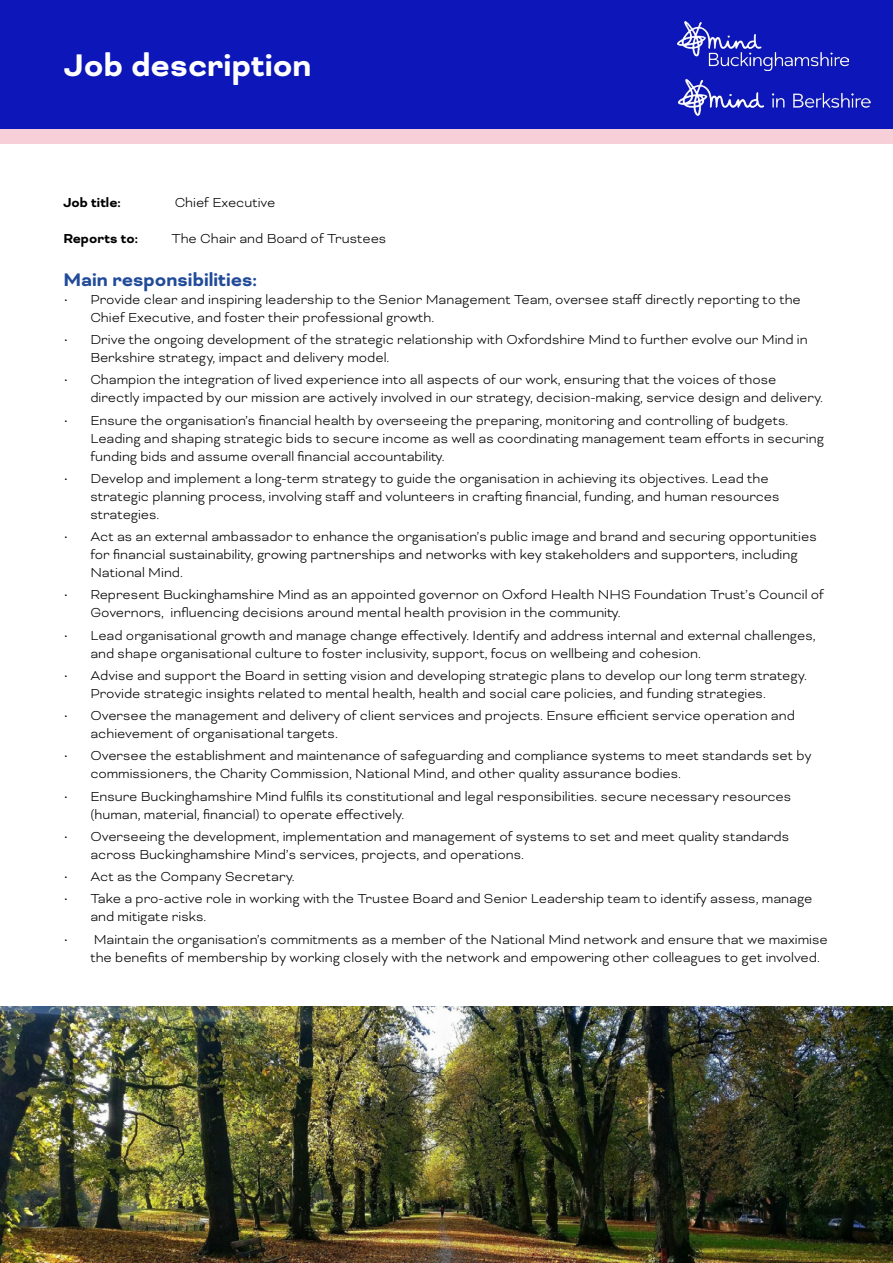
<style>
.page{position:relative;width:893px;height:1263px;background:#fff}
.page>*{position:absolute;margin:0;border:0;box-sizing:border-box;transform-origin:0 0}
.t1{font:700 36px "Bicyclette";color:#fff}
.t2{font:700 21px "Bicyclette";color:#214b99}
.t3{font:300 15px/18px "Bicyclette";color:#000}
.t4{font:700 15px "Bicyclette";color:#000}
</style>
<div class="page">
<div style="left:0;top:15px;width:893px;height:129px;background:#f7cfd9"></div>
<div style="left:0;top:0;width:893px;height:129px;background:#0c16b9"></div>
<img style="left:677px;top:22px;width:172px;height:48px">
<img style="left:677px;top:79px;width:193px;height:36px">
<img style="left:0;top:1006px;width:893px;height:257px">
<h1 class="t1" style="left:64px;top:44px;width:249px">Job description</h1>
<p class="t4" style="left:63px;top:193px;width:59px">Job title:</p>
<p class="t3" style="left:175px;top:193px;width:102px">Chief Executive</p>
<p class="t4" style="left:63px;top:229px;width:76px">Reports to:</p>
<p class="t3" style="left:171px;top:229px;width:216px">The Chair and Board of Trustees</p>
<h2 class="t2" style="left:63px;top:267px;width:195px">Main responsibilities:</h2>
<p class="t3" style="left:90px;top:290px;width:712px;text-indent:-27px">• Provide clear and inspiring leadership to the Senior Management Team, oversee staff directly reporting to the<br>Chief Executive, and foster their professional growth.</p>
<p class="t3" style="left:90px;top:330px;width:719px;text-indent:-27px">• Drive the ongoing development of the strategic relationship with Oxfordshire Mind to further evolve our Mind in<br>Berkshire strategy, impact and delivery model.</p>
<p class="t3" style="left:90px;top:371px;width:734px;text-indent:-27px">• Champion the integration of lived experience into all aspects of our work, ensuring that the voices of those directly impacted by our mission are actively involved in our strategy, decision-making, service design and delivery.</p>
<p class="t3" style="left:90px;top:411px;width:735px;text-indent:-27px">• Ensure the organisation’s financial health by overseeing the preparing, monitoring and controlling of budgets.<br>Leading and shaping strategic bids to secure income as well as coordinating management team efforts in securing funding bids and assume overall financial accountability.</p>
<p class="t3" style="left:90px;top:469px;width:691px;text-indent:-27px">• Develop and implement a long-term strategy to guide the organisation in achieving its objectives. Lead the strategic planning process, involving staff and volunteers in crafting financial, funding, and human resources strategies.</p>
<p class="t3" style="left:90px;top:527px;width:728px;text-indent:-27px">• Act as an external ambassador to enhance the organisation’s public image and brand and securing opportunities for financial sustainability, growing partnerships and networks with key stakeholders and supporters, including<br>National Mind.</p>
<p class="t3" style="left:90px;top:586px;width:735px;text-indent:-27px">• Represent Buckinghamshire Mind as an appointed governor on Oxford Health NHS Foundation Trust’s Council of<br>Governors, influencing decisions around mental health provision in the community.</p>
<p class="t3" style="left:90px;top:626px;width:727px;text-indent:-27px">• Lead organisational growth and manage change effectively. Identify and address internal and external challenges, and shape organisational culture to foster inclusivity, support, focus on wellbeing and cohesion.</p>
<p class="t3" style="left:90px;top:666px;width:718px;text-indent:-27px">• Advise and support the Board in setting vision and developing strategic plans to develop our long term strategy.<br>Provide strategic insights related to mental health, health and social care policies, and funding strategies.</p>
<p class="t3" style="left:90px;top:706px;width:706px;text-indent:-27px">• Oversee the management and delivery of client services and projects. Ensure efficient service operation and achievement of organisational targets.</p>
<p class="t3" style="left:90px;top:747px;width:723px;text-indent:-27px">• Oversee the establishment and maintenance of safeguarding and compliance systems to meet standards set by commissioners, the Charity Commission, National Mind, and other quality assurance bodies.</p>
<p class="t3" style="left:90px;top:787px;width:702px;text-indent:-27px">• Ensure Buckinghamshire Mind fulfils its constitutional and legal responsibilities. secure necessary resources (human, material, financial) to operate effectively.</p>
<p class="t3" style="left:90px;top:827px;width:700px;text-indent:-27px">• Overseeing the development, implementation and management of systems to set and meet quality standards across Buckinghamshire Mind’s services, projects, and operations.</p>
<p class="t3" style="left:63px;top:867px;width:233px">• Act as the Company Secretary.</p>
<p class="t3" style="left:90px;top:890px;width:724px;text-indent:-27px">• Take a pro-active role in working with the Trustee Board and Senior Leadership team to identify assess, manage and mitigate risks.</p>
<p class="t3" style="left:90px;top:930px;width:739px;text-indent:-27px">• Maintain the organisation’s commitments as a member of the National Mind network and ensure that we maximise the benefits of membership by working closely with the network and empowering other colleagues to get involved.</p>
</div>
